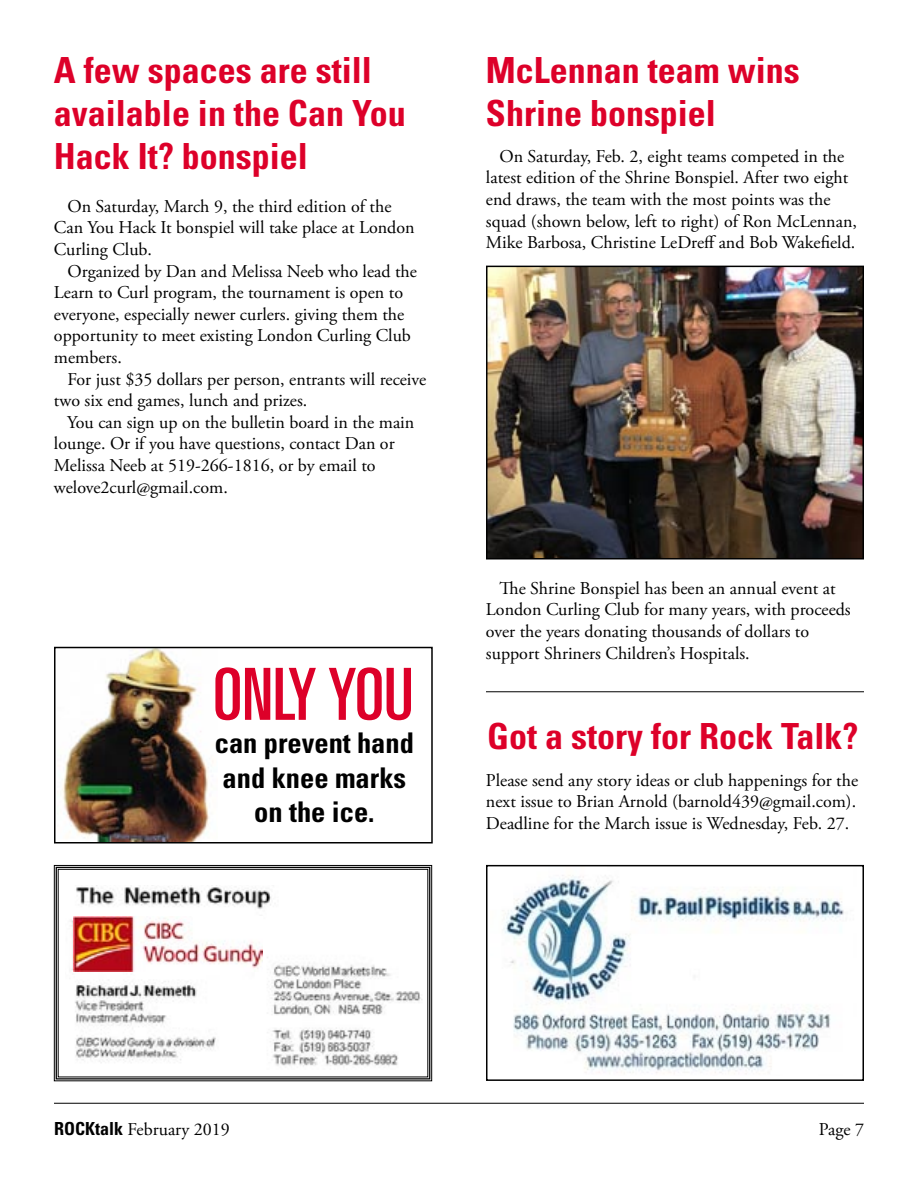
<style>
.page{position:relative;width:918px;height:1188px;background:#fff}
.page>*{position:absolute;margin:0;border:0;box-sizing:border-box;transform-origin:0 0}
.t1{font:ultra-condensed 72px "Univers";color:#dd0029}
.t2{font:700 condensed 36px/43.2px "Univers";color:#dd0029}
.t3{font:700 condensed 28.5px/34.2px "Univers";color:#000;text-align:center}
.t4{font:18px/21.6px "Adobe Garamond Pro";color:#000}
.s1{font-family:"Univers";font-weight:700;font-stretch:condensed}
</style>
<div class="page">
<hr style="left:54px;top:1103px;width:810px;height:1px;background:#000">
<img style="left:503px;top:875px;width:341px;height:199px">
<div style="left:486px;top:865px;width:378px;height:216px;border:2px solid #000"></div>
<img style="left:62px;top:650px;width:151px;height:191px">
<div style="left:54px;top:647px;width:379px;height:197px;border:2px solid #000"></div>
<svg style="left:54px;top:865px;width:378px;height:216px"></svg>
<div style="left:56px;top:867px;width:374px;height:213px;border:1px solid #000"></div>
<div style="left:58px;top:869px;width:370px;height:208px;border:1px solid #000"></div>
<img style="left:65px;top:885px;width:358px;height:185px">
<img style="left:73px;top:917px;width:190px;height:55px">
<img style="left:489px;top:269px;width:372px;height:287px">
<div style="left:486px;top:266px;width:378px;height:293px;border:2px solid #000"></div>
<hr style="left:486px;top:691px;width:378px;height:1px;background:#000">
<p class="t2" style="left:54px;top:48px;width:353px">A few spaces are still available in the Can You<br>Hack It? bonspiel</p>
<p class="t4" style="left:54px;top:196px;width:362px;text-indent:14px">On Saturday, March 9, the third edition of the<br>Can You Hack It bonspiel will take place at London<br>Curling Club.</p>
<p class="t4" style="left:54px;top:261px;width:365px;text-indent:14px">Organized by Dan and Melissa Neeb who lead the Learn to Curl program, the tournament is open to everyone, especially newer curlers. giving them the opportunity to meet existing London Curling Club members.</p>
<p class="t4" style="left:54px;top:369px;width:374px;text-indent:14px">For just $35 dollars per person, entrants will receive two six end games, lunch and prizes.</p>
<p class="t4" style="left:54px;top:412px;width:362px;text-indent:13px">You can sign up on the bulletin board in the main lounge. Or if you have questions, contact Dan or Melissa Neeb at 519-266-1816, or by email to welove2curl@gmail.com.</p>
<p class="t1" style="left:213px;top:653px;width:202px">ONLY YOU</p>
<p class="t3" style="left:215px;top:726px;width:201px">can prevent hand and knee marks on the ice.</p>
<p class="t2" style="left:486px;top:48px;width:315px">McLennan team wins<br>Shrine bonspiel</p>
<p class="t4" style="left:486px;top:146px;width:372px;text-indent:14px">On Saturday, Feb. 2, eight teams competed in the latest edition of the Shrine Bonspiel. After two eight end draws, the team with the most points was the squad (shown below, left to right) of Ron McLennan, Mike Barbosa, Christine LeDreff and Bob Wakefield.</p>
<p class="t4" style="left:486px;top:578px;width:366px;text-indent:14px">The Shrine Bonspiel has been an annual event at London Curling Club for many years, with proceeds over the years donating thousands of dollars to support Shriners Children’s Hospitals.</p>
<p class="t2" style="left:487px;top:714px;width:373px">Got a story for Rock Talk?</p>
<p class="t4" style="left:486px;top:770px;width:374px;text-align:justify">Please send any story ideas or club happenings for the next issue to Brian Arnold (barnold439@gmail.com).<br>Deadline for the March issue is Wednesday, Feb. 27.</p>
<p class="t4" style="left:54px;top:1119px;width:177px"><span class="s1">ROCKtalk</span> February 2019</p>
<p class="t4" style="left:819px;top:1119px;width:47px">Page 7</p>
</div>
